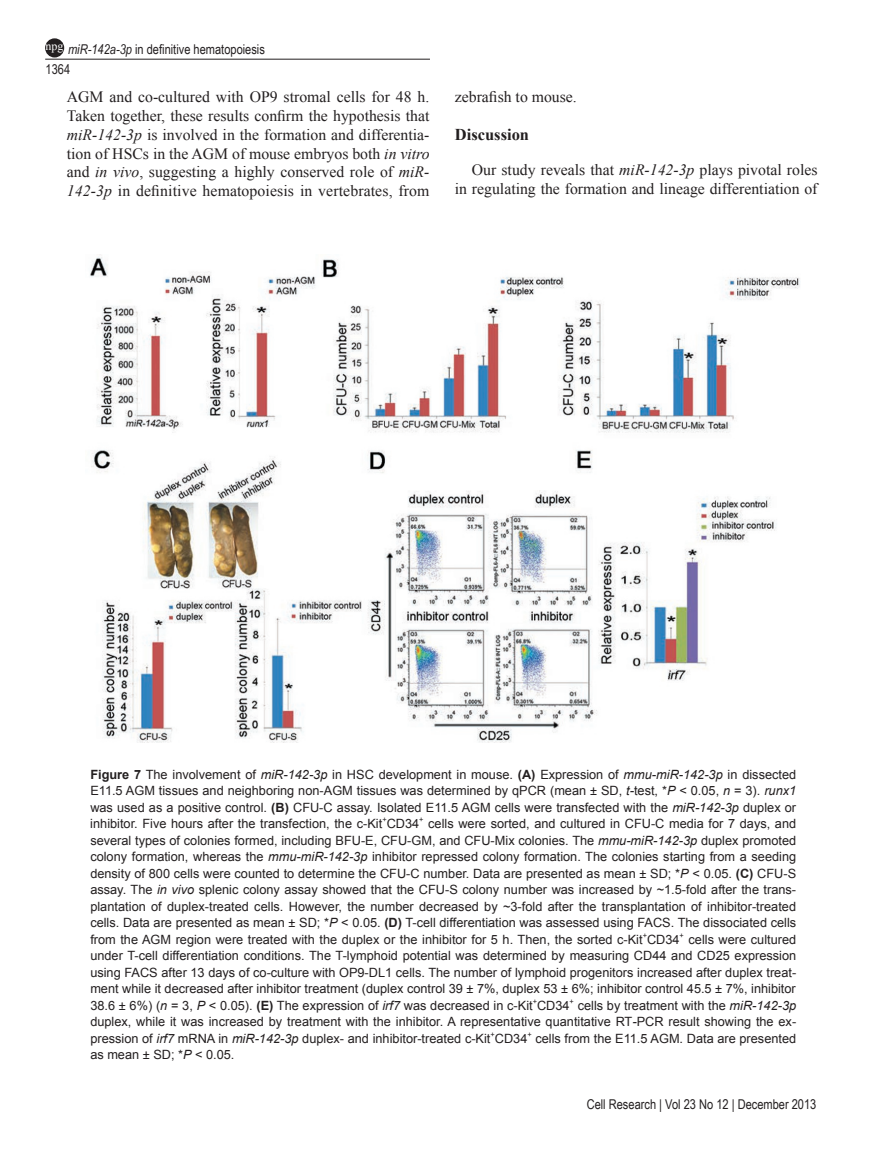
<style>
.page{position:relative;width:893px;height:1170px;background:#fff}
.page>*{position:absolute;margin:0;border:0;box-sizing:border-box;transform-origin:0 0}
.t1{font:700 16.5px "Times New Roman";color:#231f20}
.t2{font:15.75px/18.8px "Times New Roman PSMT2";color:#231f20;text-align:justify}
.t3{font:15.75px "Times New Roman";color:#231f20}
.t4{font:13.5px "Arial Narrow 2";color:#231f20}
.t5{font:13.5px "Arial Narrow";color:#231f20}
.t6{font:12.75px/16.5px "Arial";color:#231f20;text-align:justify}
.t7{font:12px "Times New Roman PSMT2";color:#fff}
.t8{font:7.5px "Arial MT2";color:#231f20}
.s1{font-style:italic}
.s2{font-family:"Times New Roman PS Italic MT2"}
.s3{font-family:"Times New Roman";font-style:italic}
.s4{font-weight:700}
</style>
<div class="page">
<hr style="left:45px;top:59px;width:385px;height:1px;background:#231f20">
<div style="left:46px;top:39px;width:17px;height:18px;background:#231f20;border-radius:50%"></div>
<div style="left:45px;top:38px;width:19px;height:19px;border:2px solid #231f20;border-radius:50%"></div>
<img style="left:90px;top:254px;width:710px;height:488px">
<p class="t5" style="left:68px;top:39px;width:198px"><span class="s1">miR-142a-3p</span> in definitive hematopoiesis</p>
<p class="t4" style="left:46px;top:59px;width:26px">1364</p>
<p class="t7" style="left:46px;top:38px;width:19px">npg</p>
<p class="t2" style="left:67px;top:87px;width:364px">AGM and co-cultured with OP9 stromal cells for 48 h.</p>
<p class="t3" style="left:67px;top:105px;width:364px">Taken together, these results confirm the hypothesis that</p>
<p class="t2" style="left:67px;top:125px;width:364px"><span class="s2">miR-142-3p</span> is involved in the formation and differentia&shy;tion of HSCs in the AGM of mouse embryos both <span class="s3">in vitro </span>and <span class="s3">in vivo</span>, suggesting a highly conserved role of <span class="s3">miR-</span></p>
<p class="t3" style="left:67px;top:180px;width:364px"><span class="s2">142-3p</span> in definitive hematopoiesis in vertebrates, from</p>
<p class="t3" style="left:455px;top:86px;width:124px">zebrafish to mouse.</p>
<p class="t1" style="left:455px;top:123px;width:76px">Discussion</p>
<p class="t2" style="left:455px;top:160px;width:364px;text-align:right">Our study reveals that <span class="s2">miR-142-3p</span> plays pivotal roles<br>in regulating the formation and lineage differentiation of</p>
<p class="t6" style="left:90px;top:766px;width:707px"><span class="s4">Figure 7</span> The involvement of <span class="s1">miR-142-3p</span> in HSC development in mouse. <span class="s4">(A)</span> Expression of <span class="s1">mmu-miR-142-3p</span> in dissected E11.5 AGM tissues and neighboring non-AGM tissues was determined by qPCR (mean ± SD, <span class="s1">t-</span>test, *<span class="s1">P</span> &lt; 0.05, <span class="s1">n</span> = 3). <span class="s1">runx1 </span>was used as a positive control. <span class="s4">(B)</span> CFU-C assay. Isolated E11.5 AGM cells were transfected with the <span class="s1">miR-142-3p</span> duplex or inhibitor. Five hours after the transfection, the c-Kit CD34</p>
<p class="t8" style="left:382px;top:814px;width:6px">+</p>
<p class="t8" style="left:419px;top:814px;width:6px">+</p>
<p class="t6" style="left:90px;top:815px;width:707px;text-indent:338px">cells were sorted, and cultured in CFU-C media for 7 days, and several types of colonies formed, including BFU-E, CFU-GM, and CFU-Mix colonies. The <span class="s1">mmu-miR-142-3p</span> duplex promoted colony formation, whereas the <span class="s1">mmu-miR-142-3p</span> inhibitor repressed colony formation. The colonies starting from a seeding density of 800 cells were counted to determine the CFU-C number. Data are presented as mean ± SD; *<span class="s1">P</span> &lt; 0.05. <span class="s4">(C)</span> CFU-S assay. The <span class="s1">in vivo</span> splenic colony assay showed that the CFU-S colony number was increased by ~1.5-fold after the trans&shy;plantation of duplex-treated cells. However, the number decreased by ~3-fold after the transplantation of inhibitor-treated cells. Data are presented as mean ± SD; *<span class="s1">P</span> &lt; 0.05. <span class="s4">(D)</span> T-cell differentiation was assessed using FACS. The dissociated cells from the AGM region were treated with the duplex or the inhibitor for 5 h. Then, the sorted c-Kit CD34</p>
<p class="t8" style="left:643px;top:929px;width:6px">+</p>
<p class="t8" style="left:680px;top:929px;width:6px">+</p>
<p class="t6" style="left:90px;top:931px;width:707px;text-indent:598px">cells were cultured under T-cell differentiation conditions. The T-lymphoid potential was determined by measuring CD44 and CD25 expression using FACS after 13 days of co-culture with OP9-DL1 cells. The number of lymphoid progenitors increased after duplex treat&shy;ment while it decreased after inhibitor treatment (duplex control 39 ± 7%, duplex 53 ± 6%; inhibitor control 45.5 ± 7%, inhibitor 38.6 ± 6%) (<span class="s1">n</span> = 3, <span class="s1">P</span> &lt; 0.05). <span class="s4">(E)</span> The expression of <span class="s1">irf7</span> was decreased in c-Kit CD34</p>
<p class="t8" style="left:533px;top:995px;width:6px">+</p>
<p class="t8" style="left:570px;top:995px;width:6px">+</p>
<p class="t6" style="left:90px;top:997px;width:707px;text-indent:487px">cells by treatment with the <span class="s1">miR-142-3p </span>duplex, while it was increased by treatment with the inhibitor. A representative quantitative RT<span class="s1">-</span>PCR result showing the ex&shy;pression of <span class="s1">irf7</span> mRNA in <span class="s1">miR-142-3p</span> duplex- and inhibitor-treated c-Kit CD34</p>
<p class="t8" style="left:490px;top:1028px;width:6px">+</p>
<p class="t8" style="left:527px;top:1028px;width:6px">+</p>
<p class="t6" style="left:535px;top:1030px;width:262px">cells from the E11.5 AGM. Data are presented</p>
<p class="t6" style="left:90px;top:1046px;width:146px">as mean ± SD; *<span class="s1">P</span> &lt; 0.05.</p>
<p class="t4" style="left:587px;top:1094px;width:231px">Cell Research | Vol 23 No 12 | December 2013</p>
</div>
